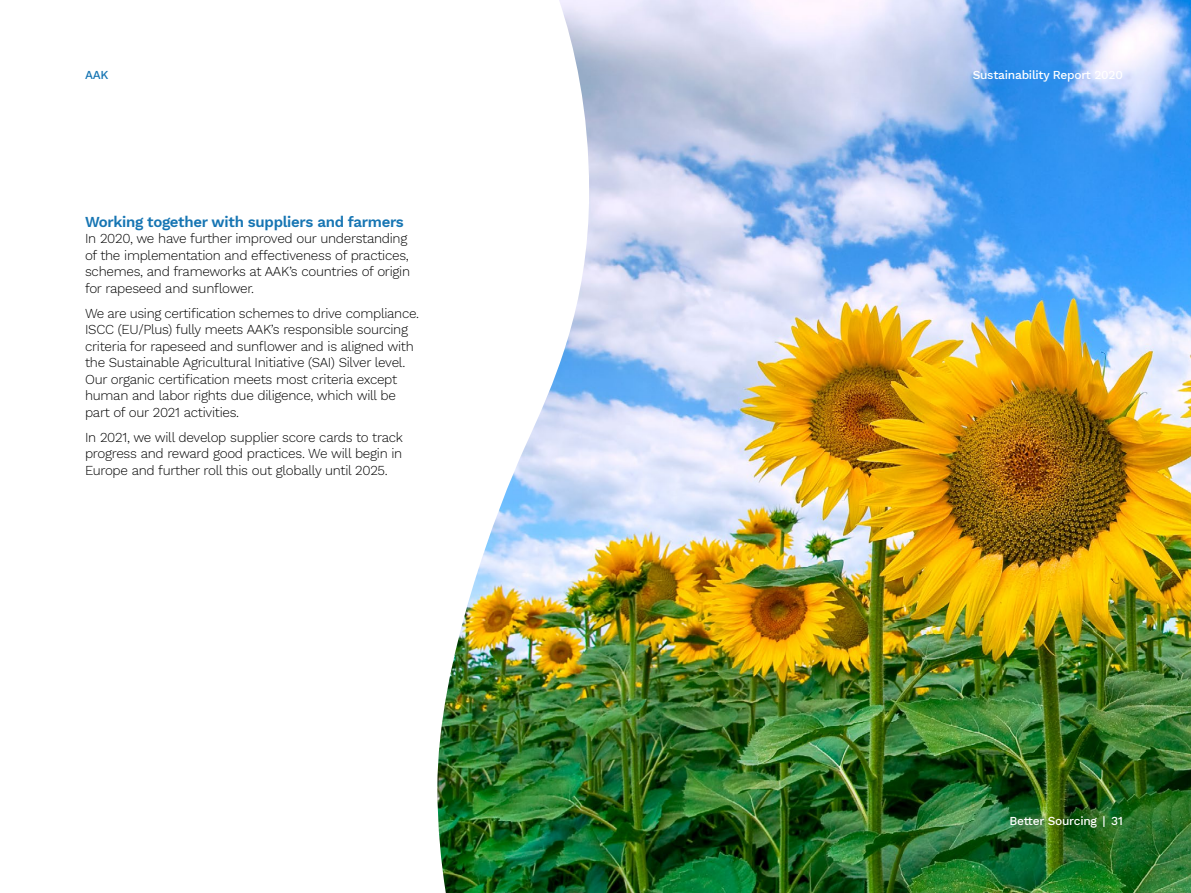
<style>
.page{position:relative;width:1191px;height:893px;background:#fff}
.page>*{position:absolute;margin:0;border:0;box-sizing:border-box;transform-origin:0 0}
.t1{font:600 15px "Work Sans";letter-spacing:-.02em;color:#1675b3}
.t2{font:300 13.5px/16.5px "Work Sans";letter-spacing:-.02em;color:#000}
.t3{font:500 12px "Work Sans";letter-spacing:-.02em;color:#fff}
.t4{font:500 12px "Work Sans";color:#1675b3}
</style>
<div class="page">
<img style="left:437px;top:0;width:754px;height:893px">
<p class="t4" style="left:85px;top:66px;width:25px">AAK</p>
<p class="t3" style="left:972px;top:66px;width:152px">Sustainability Report 2020</p>
<p class="t1" style="left:85px;top:210px;width:320px">Working together with suppliers and farmers</p>
<p class="t2" style="left:85px;top:230px;width:327px">In 2020, we have further improved our understanding of the implementation and effectiveness of practices, schemes, and frameworks at AAK’s countries of origin for rapeseed and sunflower.</p>
<p class="t2" style="left:85px;top:304px;width:336px">We are using certification schemes to drive compliance.<br>ISCC (EU/Plus) fully meets AAK’s responsible sourcing criteria for rapeseed and sunflower and is aligned with the Sustainable Agricultural Initiative (SAI) Silver level.<br>Our organic certification meets most criteria except human and labor rights due diligence, which will be part of our 2021 activities.</p>
<p class="t2" style="left:85px;top:428px;width:319px;text-align:justify">In 2021, we will develop supplier score cards to track progress and reward good practices. We will begin in Europe and further roll this out globally until 2025.</p>
<p class="t3" style="left:1009px;top:812px;width:115px">Better Sourcing | 31</p>
</div>
